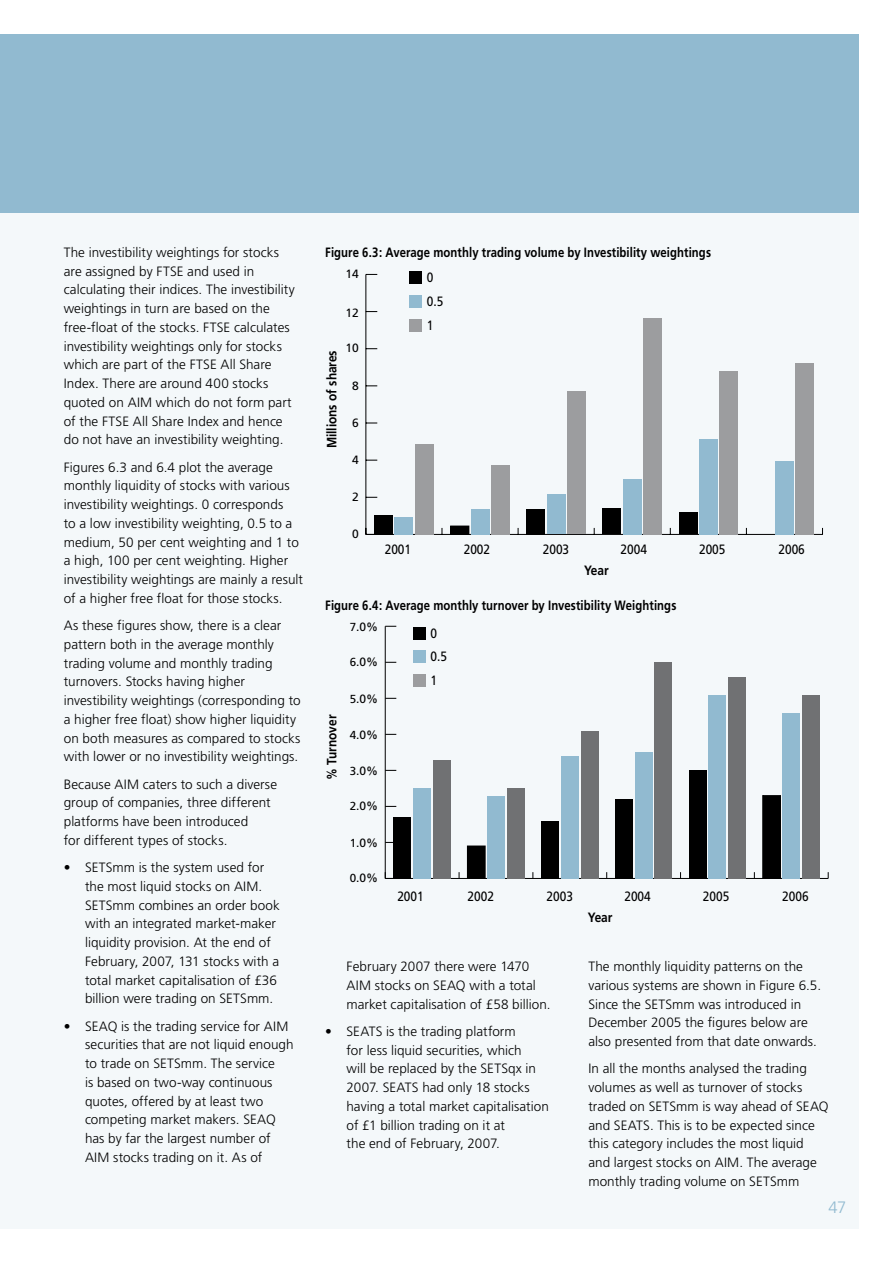
<style>
.page{position:relative;width:893px;height:1263px;background:#fff}
.page>*{position:absolute;margin:0;border:0;box-sizing:border-box;transform-origin:0 0}
.t1{font:300 16.5px "Frutiger";color:#91bad0}
.t2{font:300 13.5px/18.8px "Frutiger";color:#000}
.t3{font:700 13.5px "Frutiger";letter-spacing:.005em;color:#000;scale:.84 1}
.t4{font:13.5px/23.9px "Frutiger";color:#000;scale:.88 1}
.t5{font:700 13.5px "Frutiger";letter-spacing:.005em;color:#000;scale:.88 1}
.t6{font:12px "Frutiger";color:#000}
.s1{font-size:11.7px}
</style>
<div class="page">
<div style="left:0;top:34px;width:859px;height:1195px;background:#f4f8fa"></div>
<div style="left:0;top:34px;width:859px;height:179px;background:#91bad0"></div>
<div style="left:409px;top:271px;width:13px;height:13px;background:#000"></div>
<div style="left:409px;top:295px;width:13px;height:12px;background:#91bad0"></div>
<div style="left:409px;top:319px;width:13px;height:13px;background:#9c9d9f"></div>
<hr style="left:366px;top:534px;width:456px;height:1px;background:#000">
<hr style="left:365px;top:274px;width:1px;height:260px;background:#000">
<svg style="left:365px;top:528px;width:9px;height:7px"></svg>
<div style="left:374px;top:515px;width:19px;height:19px;background:#000"></div>
<div style="left:451px;top:526px;width:18px;height:8px;background:#000"></div>
<div style="left:527px;top:509px;width:18px;height:25px;background:#000"></div>
<div style="left:603px;top:508px;width:18px;height:26px;background:#000"></div>
<div style="left:679px;top:512px;width:18px;height:22px;background:#000"></div>
<div style="left:395px;top:517px;width:18px;height:17px;background:#91bad0"></div>
<div style="left:471px;top:509px;width:18px;height:25px;background:#91bad0"></div>
<div style="left:547px;top:494px;width:18px;height:40px;background:#91bad0"></div>
<div style="left:623px;top:479px;width:18px;height:55px;background:#91bad0"></div>
<div style="left:699px;top:439px;width:18px;height:95px;background:#91bad0"></div>
<div style="left:775px;top:461px;width:19px;height:73px;background:#91bad0"></div>
<div style="left:415px;top:444px;width:18px;height:90px;background:#9c9d9f"></div>
<div style="left:491px;top:465px;width:18px;height:69px;background:#9c9d9f"></div>
<div style="left:567px;top:391px;width:19px;height:143px;background:#9c9d9f"></div>
<div style="left:643px;top:318px;width:19px;height:216px;background:#9c9d9f"></div>
<div style="left:719px;top:371px;width:19px;height:163px;background:#9c9d9f"></div>
<div style="left:796px;top:363px;width:18px;height:171px;background:#9c9d9f"></div>
<div style="left:413px;top:627px;width:13px;height:12px;background:#000"></div>
<div style="left:413px;top:650px;width:13px;height:13px;background:#91bad0"></div>
<div style="left:413px;top:674px;width:13px;height:13px;background:#9c9d9f"></div>
<hr style="left:385px;top:878px;width:443px;height:1px;background:#000">
<svg style="left:532px;top:872px;width:2px;height:6px"></svg>
<svg style="left:606px;top:872px;width:2px;height:6px"></svg>
<hr style="left:385px;top:626px;width:1px;height:252px;background:#000">
<svg style="left:385px;top:872px;width:9px;height:6px"></svg>
<div style="left:394px;top:817px;width:17px;height:61px;background:#000"></div>
<div style="left:467px;top:846px;width:18px;height:32px;background:#000"></div>
<div style="left:541px;top:821px;width:18px;height:57px;background:#000"></div>
<div style="left:615px;top:799px;width:18px;height:79px;background:#000"></div>
<div style="left:689px;top:770px;width:18px;height:108px;background:#000"></div>
<div style="left:763px;top:795px;width:17px;height:83px;background:#000"></div>
<div style="left:762px;top:795px;width:19px;height:84px;border:1px solid #000"></div>
<div style="left:413px;top:788px;width:18px;height:90px;background:#91bad0"></div>
<div style="left:487px;top:795px;width:18px;height:83px;background:#91bad0"></div>
<div style="left:561px;top:756px;width:18px;height:122px;background:#91bad0"></div>
<div style="left:635px;top:752px;width:17px;height:126px;background:#91bad0"></div>
<div style="left:709px;top:695px;width:17px;height:183px;background:#91bad0"></div>
<div style="left:782px;top:713px;width:18px;height:165px;background:#91bad0"></div>
<div style="left:433px;top:759px;width:18px;height:119px;background:#707173"></div>
<div style="left:507px;top:788px;width:17px;height:90px;background:#707173"></div>
<div style="left:581px;top:731px;width:17px;height:147px;background:#707173"></div>
<div style="left:654px;top:662px;width:18px;height:216px;background:#707173"></div>
<div style="left:728px;top:677px;width:18px;height:201px;background:#707173"></div>
<div style="left:802px;top:695px;width:18px;height:183px;background:#707173"></div>
<p class="t2" style="left:64px;top:243px;width:232px">The investibility weightings for stocks are assigned by FTSE and used in calculating their indices. The investibility weightings in turn are based on the free-float of the stocks. FTSE calculates investibility weightings only for stocks which are part of the FTSE All Share Index. There are around 400 stocks quoted on AIM which do not form part of the FTSE All Share Index and hence do not have an investibility weighting.</p>
<p class="t2" style="left:64px;top:458px;width:241px">Figures 6.3 and 6.4 plot the average monthly liquidity of stocks with various investibility weightings. 0 corresponds<br>to a low investibility weighting, 0.5 to a medium, 50 per cent weighting and 1 to a high, 100 per cent weighting. Higher investibility weightings are mainly a result of a higher free float for those stocks.</p>
<p class="t2" style="left:64px;top:616px;width:238px">As these figures show, there is a clear pattern both in the average monthly trading volume and monthly trading turnovers. Stocks having higher investibility weightings (corresponding to a higher free float) show higher liquidity on both measures as compared to stocks with lower or no investibility weightings.</p>
<p class="t2" style="left:64px;top:775px;width:215px">Because AIM caters to such a diverse group of companies, three different platforms have been introduced<br>for different types of stocks.</p>
<p class="t2" style="left:85px;top:858px;width:196px;text-indent:-21px">• SETSmm is the system used for the most liquid stocks on AIM.<br>SETSmm combines an order book with an integrated market-maker liquidity provision. At the end of<br>February, 2007, 131 stocks with a total market capitalisation of £36 billion were trading on SETSmm.</p>
<p class="t2" style="left:85px;top:1017px;width:210px;text-indent:-21px">• SEAQ is the trading service for AIM securities that are not liquid enough to trade on SETSmm. The service<br>is based on two-way continuous quotes, offered by at least two competing market makers. SEAQ has by far the largest number of<br>AIM stocks trading on it. As of</p>
<p class="t3" style="left:325px;top:244px;width:461px">Figure 6.3: Average monthly trading volume by Investibility weightings</p>
<p class="t6" style="left:345px;top:267px;width:15px">14</p>
<p class="t6" style="left:345px;top:305px;width:15px">12</p>
<p class="t5" style="left:324px;top:448px;width:113px;rotate:-90deg">Millions of shares</p>
<p class="t6" style="left:345px;top:341px;width:15px">10</p>
<p class="t6" style="left:352px;top:378px;width:8px">8</p>
<p class="t6" style="left:352px;top:415px;width:8px">6</p>
<p class="t6" style="left:352px;top:453px;width:8px">4</p>
<p class="t6" style="left:352px;top:490px;width:8px">2</p>
<p class="t6" style="left:352px;top:527px;width:8px">0</p>
<p class="t4" style="left:427px;top:266px;width:20px">0<br>0.5<br>1</p>
<p class="t4" style="left:385px;top:537px;width:32px">2001</p>
<p class="t4" style="left:464px;top:537px;width:32px">2002</p>
<p class="t4" style="left:543px;top:537px;width:32px">2003</p>
<p class="t4" style="left:621px;top:537px;width:32px">2004</p>
<p class="t4" style="left:699px;top:537px;width:32px">2005</p>
<p class="t4" style="left:778px;top:537px;width:32px">2006</p>
<p class="t5" style="left:584px;top:562px;width:30px">Year</p>
<p class="t3" style="left:325px;top:597px;width:419px">Figure 6.4: Average monthly turnover by Investibility Weightings</p>
<p class="t5" style="left:324px;top:780px;width:76px;rotate:-90deg">% Turnover</p>
<p class="t6" style="left:350px;top:620px;width:30px"><span class="s1">7</span>.0%</p>
<p class="t6" style="left:350px;top:655px;width:30px"><span class="s1">6</span>.0%</p>
<p class="t6" style="left:350px;top:692px;width:30px"><span class="s1">5</span>.0%</p>
<p class="t6" style="left:350px;top:728px;width:30px"><span class="s1">4</span>.0%</p>
<p class="t6" style="left:350px;top:764px;width:30px"><span class="s1">3</span>.0%</p>
<p class="t6" style="left:350px;top:799px;width:30px"><span class="s1">2</span>.0%</p>
<p class="t6" style="left:350px;top:836px;width:30px"><span class="s1">1</span>.0%</p>
<p class="t6" style="left:350px;top:871px;width:30px"><span class="s1">0</span>.0%</p>
<p class="t4" style="left:431px;top:621px;width:20px">0<br>0.5<br>1</p>
<p class="t4" style="left:397px;top:885px;width:32px">2001</p>
<p class="t4" style="left:467px;top:885px;width:32px">2002</p>
<p class="t4" style="left:546px;top:885px;width:32px">2003</p>
<p class="t4" style="left:624px;top:885px;width:32px">2004</p>
<p class="t4" style="left:703px;top:885px;width:32px">2005</p>
<p class="t4" style="left:782px;top:885px;width:32px">2006</p>
<p class="t5" style="left:588px;top:910px;width:30px">Year</p>
<p class="t2" style="left:347px;top:957px;width:206px">February 2007 there were 1470<br>AIM stocks on SEAQ with a total market capitalisation of £58 billion.</p>
<p class="t2" style="left:347px;top:1022px;width:204px;text-indent:-21px">• SEATS is the trading platform<br>for less liquid securities, which<br>will be replaced by the SETSqx in<br>2007. SEATS had only 18 stocks having a total market capitalisation of £1 billion trading on it at<br>the end of February, 2007.</p>
<p class="t2" style="left:588px;top:957px;width:234px">The monthly liquidity patterns on the various systems are shown in Figure 6.5.<br>Since the SETSmm was introduced in December 2005 the figures below are also presented from that date onwards.</p>
<p class="t2" style="left:588px;top:1059px;width:242px">In all the months analysed the trading volumes as well as turnover of stocks traded on SETSmm is way ahead of SEAQ and SEATS. This is to be expected since this category includes the most liquid and largest stocks on AIM. The average monthly trading volume on SETSmm</p>
<p class="t1" style="left:828px;top:1197px;width:19px">47</p>
</div>
